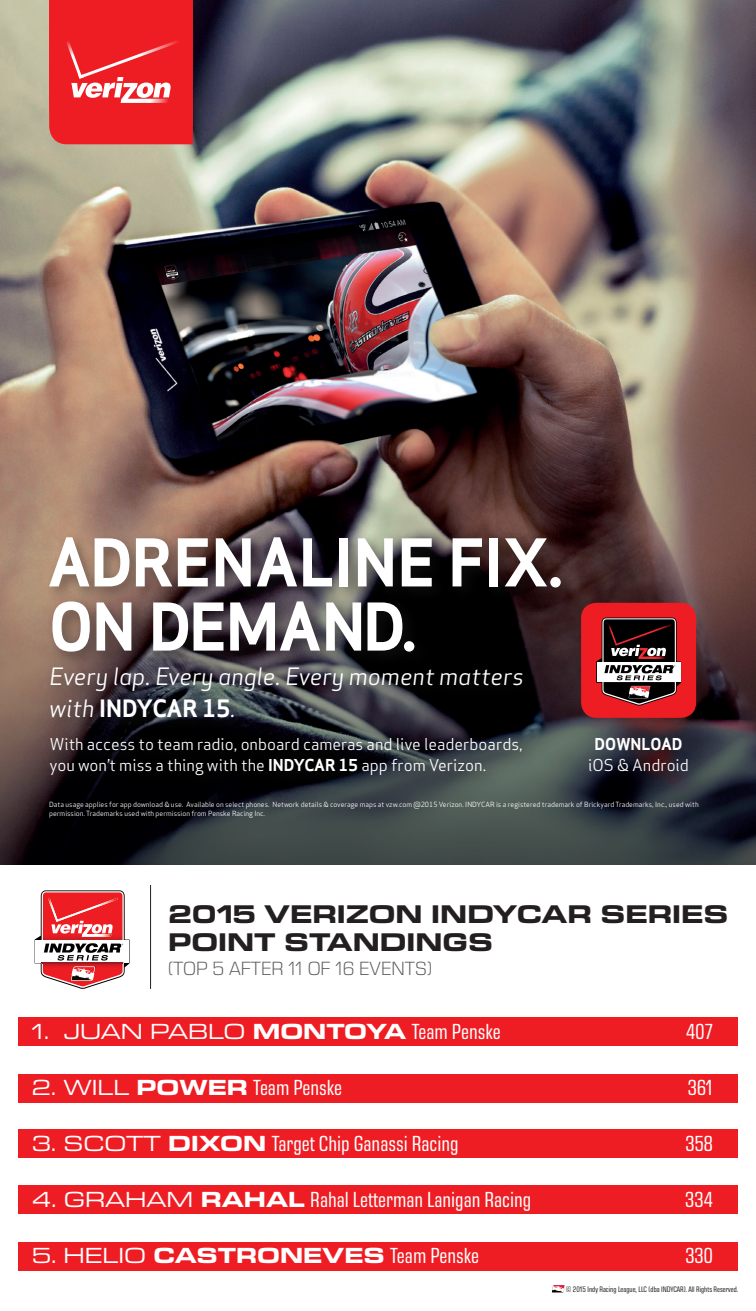
<style>
.page{position:relative;width:756px;height:1311px;background:#fff}
.page>*{position:absolute;margin:0;border:0;box-sizing:border-box;transform-origin:0 0}
.t1{font:700 64.2px/64.2px "Verizon Apex";color:#fff}
.t2{font:700 expanded 26px/27.8px "Eurostile Next LT Pro";color:#231f20}
.t3{font:italic 23.4px/32px "Verizon Apex";color:#fff}
.t4{font:condensed 22.2px "Eurostile Next LT Pro";color:#fff}
.t5{font:expanded 22.2px "Eurostile Next LT Pro";color:#fff}
.t6{font:700 expanded 22.2px "Eurostile Next LT Pro";color:#fff}
.t7{font:300 19.4px "Eurostile Next LT Pro";color:#57585a}
.t8{font:16px/21.4px "Verizon Apex";color:#fff}
.t9{font:700 16px "Verizon Apex";color:#fff}
.t10{font:condensed 8.2px "Eurostile Next LT Pro";color:#231f20}
.t11{font:7px/8.2px "Verizon Apex";color:#fff}
.s1{font-weight:700;font-style:normal}
.s2{font-weight:700}
.s3{font-stretch:condensed}
.s4{font-stretch:expanded}
.s5{font-weight:700;font-stretch:expanded}
.s6{font-weight:400}
.s7{font-weight:400;font-stretch:condensed}
</style>
<div class="page">
<div style="left:18px;top:1241px;width:720px;height:29px;background:#ee1d23"></div>
<div style="left:18px;top:1185px;width:720px;height:29px;background:#ee1d23"></div>
<div style="left:18px;top:1129px;width:720px;height:29px;background:#ee1d23"></div>
<div style="left:18px;top:1073px;width:720px;height:29px;background:#ee1d23"></div>
<div style="left:18px;top:1017px;width:720px;height:29px;background:#ee1d23"></div>
<svg style="left:35px;top:890px;width:95px;height:98px"></svg>
<hr style="left:150px;top:885px;width:1px;height:103px;background:#231f20">
<svg style="left:552px;top:1285px;width:13px;height:8px"></svg>
<img style="left:0;top:0;width:756px;height:864px">
<svg style="left:49px;top:0;width:144px;height:144px;background:#ee2d33"></svg>
<div style="left:43px;top:531px;width:535px;height:261px;background:#231f20;opacity:.5"></div>
<div style="left:581px;top:603px;width:115px;height:115px;background:#ee1d23;border-radius:15px"></div>
<svg style="left:596px;top:617px;width:85px;height:88px;background:#6c4748"></svg>
<h1 class="t1" style="left:48px;top:530px;width:517px">ADRENALINE FIX.<br>ON DEMAND.</h1>
<h3 class="t3" style="left:49px;top:658px;width:476px">Every lap. Every angle. Every moment matters with <span class="s1">INDYCAR 15</span>.</h3>
<h3 class="t8" style="left:50px;top:731px;width:475px">With access to team radio, onboard cameras and live leaderboards, you won’t miss a thing with the <span class="s2">INDYCAR 15</span> app from Verizon.</h3>
<p class="t11" style="left:49px;top:800px;width:651px">Data usage applies for app download &amp; use. Available on select phones. Network details &amp; coverage maps at vzw.com @2015 Verizon. INDYCAR is a registered trademark of Brickyard Trademarks, Inc., used with permission. Trademarks used with permission from Penske Racing Inc.</p>
<h3 class="t9" style="left:595px;top:733px;width:90px">DOWNLOAD</h3>
<h3 class="t8" style="left:588px;top:752px;width:102px">iOS &amp; Android</h3>
<h2 class="t2" style="left:168px;top:900px;width:562px">2015 VERIZON INDYCAR SERIES<br>POINT STANDINGS</h2>
<h3 class="t7" style="left:168px;top:957px;width:266px">(TOP 5 AFTER 11 OF 16 EVENTS)</h3>
<h3 class="t5" style="left:32px;top:1019px;width:470px">1. JUAN PABLO <span class="s2">MONTOYA</span> <span class="s3">Team Penske</span></h3>
<h3 class="t4" style="left:686px;top:1019px;width:29px">407</h3>
<h3 class="t4" style="left:32px;top:1075px;width:312px"><span class="s4">2. WILL</span> <span class="s5">POWER</span> Team Penske</h3>
<h3 class="t4" style="left:687px;top:1075px;width:27px">361</h3>
<h3 class="t4" style="left:32px;top:1131px;width:428px"><span class="s4">3. SCOTT</span> <span class="s5">DIXON</span> Target Chip Ganassi Racing</h3>
<h3 class="t4" style="left:32px;top:1187px;width:501px"><span class="s4">4. GRAHAM</span> <span class="s5">RAHAL</span> Rahal Letterman Lanigan Racing</h3>
<h3 class="t6" style="left:32px;top:1243px;width:449px"><span class="s6">5. HELIO</span> CASTRONEVES <span class="s7">Team Penske</span></h3>
<h3 class="t4" style="left:685px;top:1131px;width:29px">358</h3>
<h3 class="t4" style="left:685px;top:1187px;width:30px">334</h3>
<h3 class="t4" style="left:685px;top:1243px;width:30px">330</h3>
<p class="t10" style="left:566px;top:1284px;width:174px">© 2015 Indy Racing League, LLC (dba INDYCAR). All Rights Reserved.</p>
</div>
